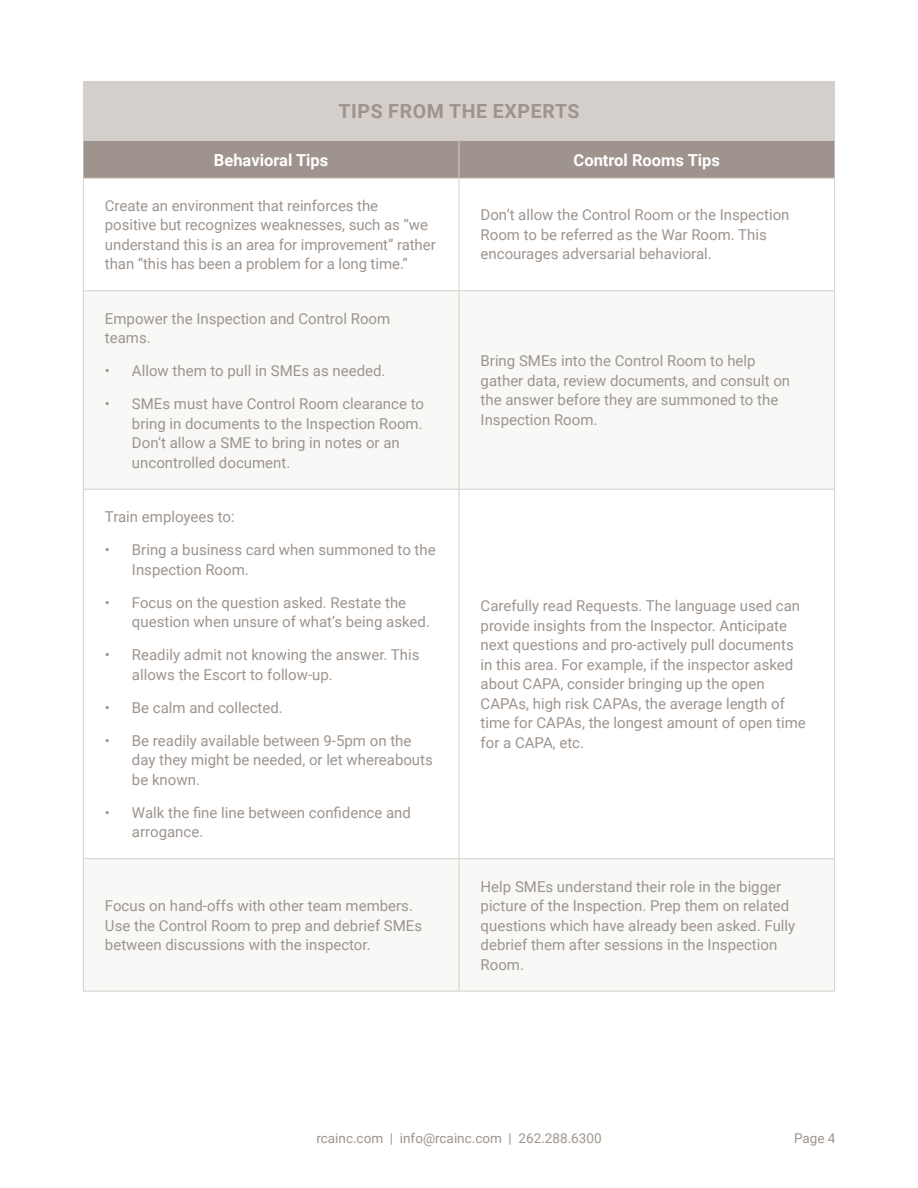
<style>
.page{position:relative;width:918px;height:1188px;background:#fff}
.page>*{position:absolute;margin:0;border:0;box-sizing:border-box;transform-origin:0 0}
.Headline__table{font:700 19.5px "Roboto";letter-spacing:.035em;color:#9e948d}
.Colum_Title__table{font:700 16.5px "Roboto";color:#fff}
.Body_Copy__table{font:15px/19.5px "Roboto";color:#9e948d}
.t1{font:13.5px "Roboto";color:#9e948d}
</style>
<div class="page">
<div style="left:83px;top:81px;width:752px;height:59px;background:#d4cfca"></div>
<div style="left:83px;top:141px;width:752px;height:37px;background:#9e948d"></div>
<svg style="left:84px;top:291px;width:750px;height:700px"></svg>
<svg style="left:84px;top:490px;width:750px;height:368px"></svg>
<hr style="left:459px;top:141px;width:1px;height:37px;background:#d4cfca">
<hr style="left:459px;top:179px;width:1px;height:111px;background:#d4cfca">
<hr style="left:459px;top:291px;width:1px;height:198px;background:#d4cfca">
<hr style="left:459px;top:490px;width:1px;height:368px;background:#d4cfca">
<hr style="left:459px;top:859px;width:1px;height:132px;background:#d4cfca">
<hr style="left:83px;top:140px;width:376px;height:1px;background:#d4cfca">
<hr style="left:459px;top:140px;width:376px;height:1px;background:#d4cfca">
<hr style="left:83px;top:179px;width:1px;height:111px;background:#d4cfca">
<hr style="left:834px;top:179px;width:1px;height:111px;background:#d4cfca">
<hr style="left:83px;top:490px;width:1px;height:368px;background:#d4cfca">
<hr style="left:834px;top:490px;width:1px;height:368px;background:#d4cfca">
<hr style="left:83px;top:178px;width:376px;height:1px;background:#d4cfca">
<hr style="left:459px;top:178px;width:376px;height:1px;background:#d4cfca">
<hr style="left:83px;top:858px;width:376px;height:1px;background:#d4cfca">
<hr style="left:83px;top:859px;width:1px;height:132px;background:#d4cfca">
<hr style="left:459px;top:858px;width:376px;height:1px;background:#d4cfca">
<hr style="left:834px;top:859px;width:1px;height:132px;background:#d4cfca">
<hr style="left:83px;top:290px;width:376px;height:1px;background:#d4cfca">
<hr style="left:83px;top:291px;width:1px;height:198px;background:#d4cfca">
<hr style="left:459px;top:290px;width:376px;height:1px;background:#d4cfca">
<hr style="left:834px;top:291px;width:1px;height:198px;background:#d4cfca">
<hr style="left:83px;top:489px;width:376px;height:1px;background:#d4cfca">
<hr style="left:459px;top:489px;width:376px;height:1px;background:#d4cfca">
<hr style="left:83px;top:991px;width:376px;height:1px;background:#d4cfca">
<hr style="left:459px;top:991px;width:376px;height:1px;background:#d4cfca">
<p class="Headline__table" style="left:338px;top:97px;width:243px">TIPS FROM THE EXPERTS</p>
<p class="Colum_Title__table" style="left:214px;top:148px;width:116px">Behavioral Tips</p>
<p class="Colum_Title__table" style="left:574px;top:148px;width:148px">Control Rooms Tips</p>
<p class="Body_Copy__table" style="left:105px;top:195px;width:332px">Create an environment that reinforces the<br>positive but recognizes weaknesses, such as “we understand this is an area for improvement” rather than “this has been a problem for a long time.”</p>
<p class="Body_Copy__table" style="left:481px;top:205px;width:310px">Don’t allow the Control Room or the Inspection<br>Room to be referred as the War Room. This encourages adversarial behavioral.</p>
<p class="Body_Copy__table" style="left:105px;top:308px;width:287px">Empower the Inspection and Control Room teams.</p>
<p class="Body_Copy__table" style="left:105px;top:360px;width:282px">• Allow them to pull in SMEs as needed.</p>
<p class="Body_Copy__table" style="left:132px;top:393px;width:294px;text-indent:-27px">• SMEs must have Control Room clearance to bring in documents to the Inspection Room.<br>Don’t allow a SME to bring in notes or an uncontrolled document.</p>
<p class="Body_Copy__table" style="left:481px;top:351px;width:311px">Bring SMEs into the Control Room to help gather data, review documents, and consult on the answer before they are summoned to the Inspection Room.</p>
<p class="Body_Copy__table" style="left:105px;top:506px;width:131px">Train employees to:</p>
<p class="Body_Copy__table" style="left:132px;top:539px;width:305px;text-indent:-27px">• Bring a business card when summoned to the<br>Inspection Room.</p>
<p class="Body_Copy__table" style="left:132px;top:592px;width:299px;text-indent:-27px">• Focus on the question asked. Restate the question when unsure of what’s being asked.</p>
<p class="Body_Copy__table" style="left:132px;top:644px;width:289px;text-indent:-27px">• Readily admit not knowing the answer. This allows the Escort to follow-up.</p>
<p class="Body_Copy__table" style="left:105px;top:697px;width:179px">• Be calm and collected.</p>
<p class="Body_Copy__table" style="left:132px;top:730px;width:302px;text-indent:-27px">• Be readily available between 9-5pm on the day they might be needed, or let whereabouts be known.</p>
<p class="Body_Copy__table" style="left:132px;top:802px;width:281px;text-indent:-27px">• Walk the fine line between confidence and arrogance.</p>
<p class="Body_Copy__table" style="left:105px;top:895px;width:319px">Focus on hand-offs with other team members.<br>Use the Control Room to prep and debrief SMEs between discussions with the inspector.</p>
<p class="Body_Copy__table" style="left:481px;top:596px;width:327px">Carefully read Requests. The language used can provide insights from the Inspector. Anticipate next questions and pro-actively pull documents in this area. For example, if the inspector asked about CAPA, consider bringing up the open CAPAs, high risk CAPAs, the average length of time for CAPAs, the longest amount of open time for a CAPA, etc.</p>
<p class="Body_Copy__table" style="left:481px;top:876px;width:316px">Help SMEs understand their role in the bigger picture of the Inspection. Prep them on related questions which have already been asked. Fully debrief them after sessions in the Inspection Room.</p>
<p class="t1" style="left:316px;top:1129px;width:287px">rcainc.com | info@rcainc.com | 262.288.6300</p>
<p class="t1" style="left:794px;top:1129px;width:43px">Page 4</p>
</div>
